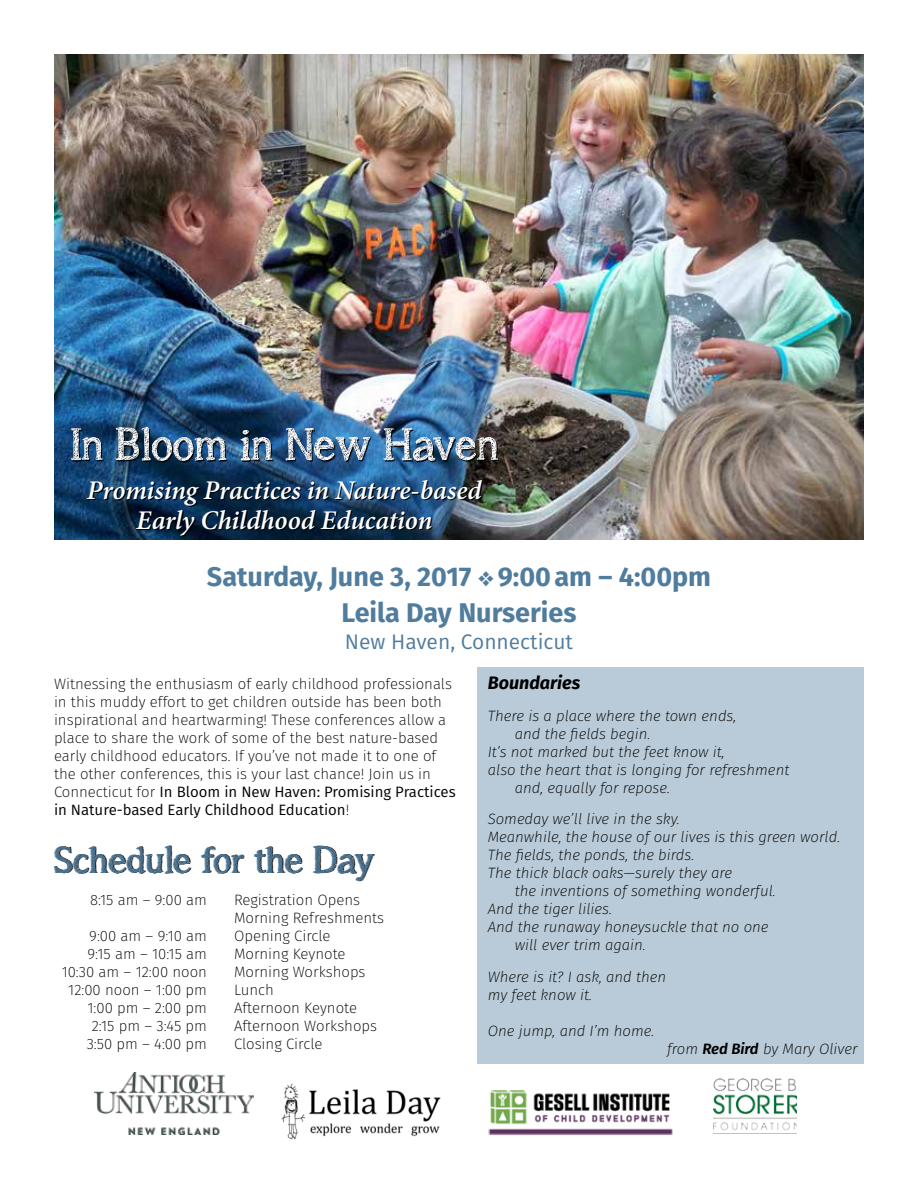
<style>
.page{position:relative;width:918px;height:1188px;background:#fff}
.page>*{position:absolute;margin:0;border:0;box-sizing:border-box;transform-origin:0 0}
.t1{font:54px "asongforjennifer";color:#fff}
.t2{font:45px "asongforjennifer";color:#000}
.t3{font:italic 600 27px/30px "Minion Pro";letter-spacing:-.005em;color:#fff;text-align:center}
.t4{font:700 27px/36px "Fira Sans";color:#507c9d;text-align:center}
.t5{font:21px "Fira Sans";color:#507c9d}
.t6{font:italic 700 18px "Fira Sans";color:#000}
.t7{font:200 15px/18px "Fira Sans";color:#000}
.t8{font:italic 200 15px/18px "Fira Sans";color:#000}
.s1{font-weight:600}
.s2{font-weight:400}
</style>
<div class="page">
<div style="left:477px;top:668px;width:387px;height:396px;background:#b9cbd8"></div>
<img style="left:713px;top:1078px;width:84px;height:53px">
<img style="left:94px;top:1072px;width:160px;height:62px">
<img style="left:488px;top:1090px;width:185px;height:45px">
<img style="left:54px;top:54px;width:810px;height:486px">
<img style="left:281px;top:1083px;width:160px;height:57px">
<h1 class="t1" style="left:70px;top:415px;width:429px">In Bloom in New Haven</h1>
<h3 class="t3" style="left:87px;top:475px;width:396px">Promising Practices in Nature-based<br>Early Childhood Education</h3>
<h3 class="t4" style="left:207px;top:557px;width:506px">Saturday, June 3, 2017 ❖ 9:00am – 4:00pm<br>Leila Day Nurseries</h3>
<h3 class="t5" style="left:345px;top:626px;width:230px">New Haven, Connecticut</h3>
<p class="t6" style="left:488px;top:668px;width:94px">Boundaries</p>
<p class="t8" style="left:488px;top:706px;width:250px">There is a place where the town ends,</p>
<p class="t8" style="left:515px;top:724px;width:137px">and the fields begin.</p>
<p class="t8" style="left:488px;top:742px;width:238px">It’s not marked but the feet know it,</p>
<p class="t8" style="left:488px;top:760px;width:303px">also the heart that is longing for refreshment</p>
<p class="t8" style="left:515px;top:778px;width:157px">and, equally for repose.</p>
<p class="t8" style="left:488px;top:810px;width:194px">Someday we’ll live in the sky.</p>
<p class="t8" style="left:488px;top:828px;width:354px">Meanwhile, the house of our lives is this green world.</p>
<p class="t8" style="left:488px;top:846px;width:208px">The fields, the ponds, the birds.</p>
<p class="t8" style="left:488px;top:864px;width:246px">The thick black oaks—surely they are</p>
<p class="t8" style="left:515px;top:882px;width:263px">the inventions of something wonderful.</p>
<p class="t8" style="left:488px;top:900px;width:126px">And the tiger lilies.</p>
<p class="t8" style="left:488px;top:918px;width:282px">And the runaway honeysuckle that no one</p>
<p class="t8" style="left:515px;top:936px;width:133px">will ever trim again.</p>
<p class="t8" style="left:488px;top:967px;width:180px">Where is it? I ask, and then my feet know it.</p>
<p class="t8" style="left:488px;top:1021px;width:168px">One jump, and I’m home.</p>
<p class="t8" style="left:667px;top:1039px;width:192px">from <span class="s1">Red Bird</span> by Mary Oliver</p>
<p class="t7" style="left:54px;top:675px;width:403px">Witnessing the enthusiasm of early childhood professionals in this muddy effort to get children outside has been both inspirational and heartwarming! These conferences allow a place to share the work of some of the best nature-based early childhood educators. If you’ve not made it to one of the other conferences, this is your last chance! Join us in Connecticut for <span class="s2">In Bloom in New Haven: Promising Practices in Nature-based Early Childhood Education</span>!</p>
<h2 class="t2" style="left:55px;top:836px;width:321px">Schedule for the Day</h2>
<p class="t7" style="left:90px;top:891px;width:118px">8:15 am – 9:00 am</p>
<p class="t7" style="left:234px;top:891px;width:152px">Registration Opens<br>Morning Refreshments</p>
<p class="t7" style="left:89px;top:927px;width:119px">9:00 am – 9:10 am</p>
<p class="t7" style="left:234px;top:927px;width:98px">Opening Circle</p>
<p class="t7" style="left:88px;top:945px;width:121px">9:15 am – 10:15 am</p>
<p class="t7" style="left:234px;top:945px;width:113px">Morning Keynote</p>
<p class="t7" style="left:62px;top:963px;width:147px">10:30 am – 12:00 noon</p>
<p class="t7" style="left:234px;top:963px;width:133px">Morning Workshops</p>
<p class="t7" style="left:68px;top:981px;width:140px">12:00 noon – 1:00 pm</p>
<p class="t7" style="left:234px;top:981px;width:41px">Lunch</p>
<p class="t7" style="left:87px;top:999px;width:121px">1:00 pm – 2:00 pm</p>
<p class="t7" style="left:234px;top:999px;width:125px">Afternoon Keynote</p>
<p class="t7" style="left:92px;top:1017px;width:117px">2:15 pm – 3:45 pm</p>
<p class="t7" style="left:234px;top:1017px;width:145px">Afternoon Workshops</p>
<p class="t7" style="left:87px;top:1035px;width:122px">3:50 pm – 4:00 pm</p>
<p class="t7" style="left:234px;top:1035px;width:90px">Closing Circle</p>
</div>
